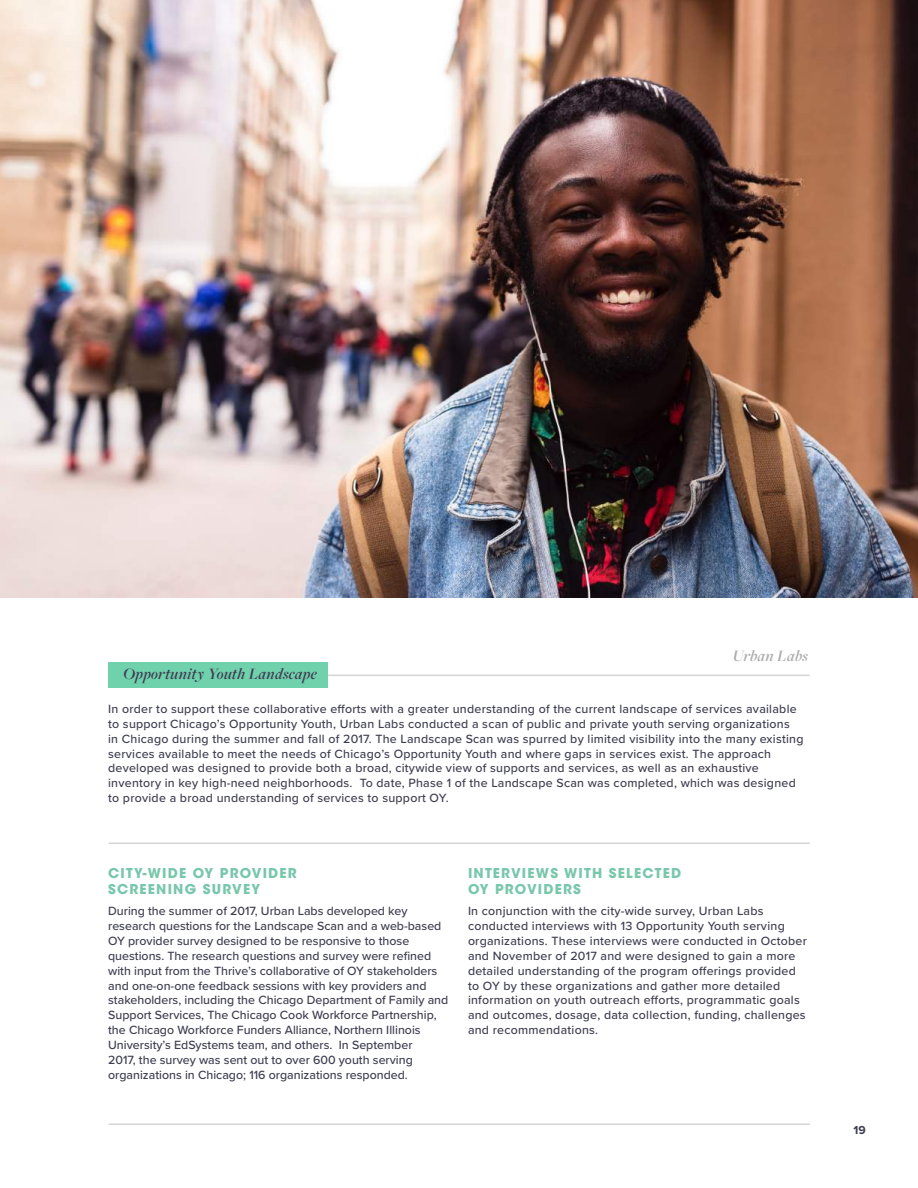
<style>
.page{position:relative;width:918px;height:1188px;background:#fff}
.page>*{position:absolute;margin:0;border:0;box-sizing:border-box;transform-origin:0 0}
.t1{font:italic 600 16.5px "Freight Big Pro";letter-spacing:.02em;color:#3d3d50}
.t2{font:italic 600 16.5px "Freight Big Pro";letter-spacing:.02em;color:#ababab}
.t3{font:700 13.5px/16.2px "ITC Avant Garde Std";letter-spacing:.09em;color:#78c7ab}
.t4{font:500 12.3px/14.9px "Proxima Nova";letter-spacing:.02em;color:#3d3d50}
.t5{font:500 12.3px/14.9px "Proxima Nova";color:#3d3d50}
.t6{font:700 12px "Proxima Nova";color:#3d3d50}
</style>
<div class="page">
<img style="left:0;top:0;width:918px;height:597px">
<hr style="left:109px;top:675px;width:701px;height:1px;background:#d3d5d6">
<hr style="left:109px;top:843px;width:701px;height:1px;background:#d3d5d6">
<hr style="left:109px;top:1124px;width:701px;height:1px;background:#d3d5d6">
<div style="left:109px;top:662px;width:219px;height:26px;background:#70d1ad"></div>
<h1 class="t1" style="left:123px;top:663px;width:195px">Opportunity Youth Landscape</h1>
<h1 class="t2" style="left:732px;top:645px;width:77px">Urban Labs</h1>
<p class="t4" style="left:108px;top:701px;width:697px">In order to support these collaborative efforts with a greater understanding of the current landscape of services available to support Chicago’s Opportunity Youth, Urban Labs conducted a scan of public and private youth serving organizations<br>in Chicago during the summer and fall of 2017. The Landscape Scan was spurred by limited visibility into the many existing services available to meet the needs of Chicago’s Opportunity Youth and where gaps in services exist. The approach developed was designed to provide both a broad, citywide view of supports and services, as well as an exhaustive inventory in key high-need neighborhoods. To date, Phase 1 of the Landscape Scan was completed, which was designed to provide a broad understanding of services to support OY.</p>
<p class="t3" style="left:108px;top:864px;width:190px">CITY-WIDE OY PROVIDER<br>SCREENING SURVEY</p>
<p class="t5" style="left:108px;top:903px;width:342px">During the summer of 2017, Urban Labs developed key research questions for the Landscape Scan and a web-based OY provider survey designed to be responsive to those questions. The research questions and survey were refined with input from the Thrive’s collaborative of OY stakeholders and one-on-one feedback sessions with key providers and stakeholders, including the Chicago Department of Family and Support Services, The Chicago Cook Workforce Partnership, the Chicago Workforce Funders Alliance, Northern Illinois University’s EdSystems team, and others. In September<br>2017, the survey was sent out to over 600 youth serving organizations in Chicago; 116 organizations responded.</p>
<p class="t3" style="left:468px;top:864px;width:215px">INTERVIEWS WITH SELECTED<br>OY PROVIDERS</p>
<p class="t4" style="left:468px;top:903px;width:340px">In conjunction with the city-wide survey, Urban Labs conducted interviews with 13 Opportunity Youth serving organizations. These interviews were conducted in October and November of 2017 and were designed to gain a more detailed understanding of the program offerings provided to OY by these organizations and gather more detailed information on youth outreach efforts, programmatic goals and outcomes, dosage, data collection, funding, challenges and recommendations.</p>
<p class="t6" style="left:854px;top:1122px;width:14px">19</p>
</div>
